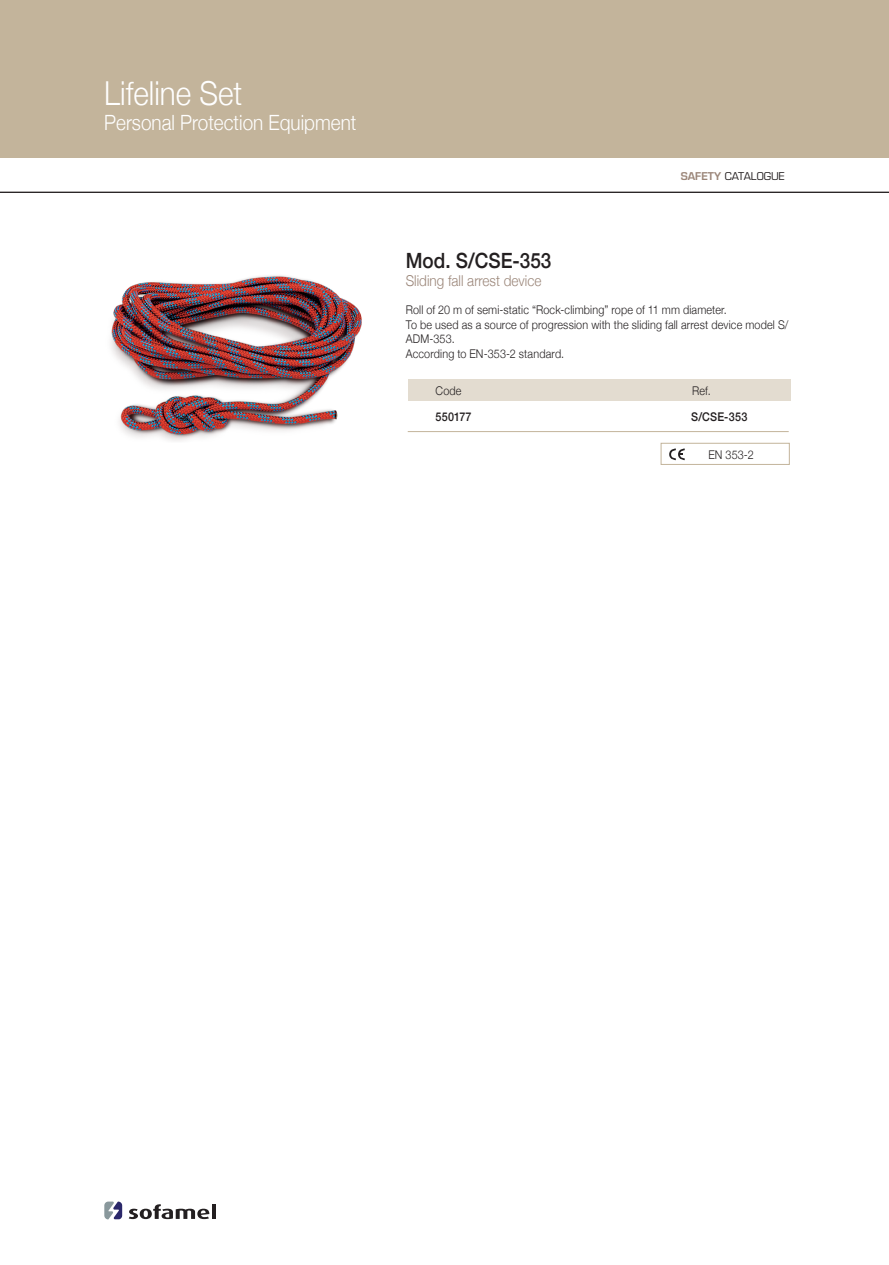
<style>
.page{position:relative;width:889px;height:1265px;background:#fff}
.page>*{position:absolute;margin:0;border:0;box-sizing:border-box;transform-origin:0 0}
.t1{font:300 33px "Helvetica Neue";color:#fff;scale:.9 1}
.t2{font:300 21px "Helvetica Neue";color:#fff;scale:.9 1}
.t3{font:500 21px "Helvetica Neue";color:#231f20;scale:.9 1}
.t4{font:300 15px "Helvetica Neue";color:#9b8679;scale:.9 1}
.t5{font:300 12px/14.4px "Helvetica Neue";letter-spacing:.015em;color:#231f20;scale:.9 1}
.t6{font:500 12px "Helvetica Neue";letter-spacing:.02em;color:#231f20;scale:.9 1}
.t7{font:10.5px "Eurostile";color:#231f20}
.s1{font-weight:600;color:#9b8679}
</style>
<div class="page">
<div style="left:0;top:0;width:889px;height:157px;background:#c3b49b"></div>
<svg style="left:129px;top:1204px;width:80px;height:15px"></svg>
<hr style="left:212px;top:1204px;width:4px;height:15px;background:#231f20">
<svg style="left:104px;top:1201px;width:18px;height:18px"></svg>
<hr style="left:0;top:192px;width:889px;height:1px;background:#231f20">
<svg style="left:669px;top:448px;width:16px;height:12px"></svg>
<div style="left:661px;top:443px;width:128px;height:22px;border:1px solid #c3b49b"></div>
<div style="left:408px;top:380px;width:382px;height:21px;background:#e3dcd0"></div>
<hr style="left:408px;top:431px;width:380px;height:1px;background:#c3b49b">
<img style="left:110px;top:275px;width:252px;height:166px">
<h1 class="t1" style="left:104px;top:67px;width:155px">Lifeline Set</h1>
<h2 class="t2" style="left:104px;top:106px;width:282px">Personal Protection Equipment</h2>
<p class="t7" style="left:681px;top:169px;width:106px"><span class="s1">SAFETY</span> CATALOGUE</p>
<h2 class="t3" style="left:406px;top:243px;width:163px">Mod. S/CSE-353</h2>
<p class="t4" style="left:406px;top:268px;width:152px">Sliding fall arrest device</p>
<p class="t5" style="left:406px;top:302px;width:427px">Roll of 20 m of semi-static “Rock-climbing” rope of 11 mm diameter.<br>To be used as a source of progression with the sliding fall arrest device model S/ ADM-353.<br>According to EN-353-2 standard.</p>
<p class="t5" style="left:435px;top:383px;width:30px">Code</p>
<p class="t6" style="left:435px;top:407px;width:42px">550177</p>
<p class="t6" style="left:691px;top:407px;width:64px">S/CSE-353</p>
<p class="t5" style="left:692px;top:383px;width:22px">Ref.</p>
<p class="t5" style="left:708px;top:446px;width:52px">EN 353-2</p>
</div>
